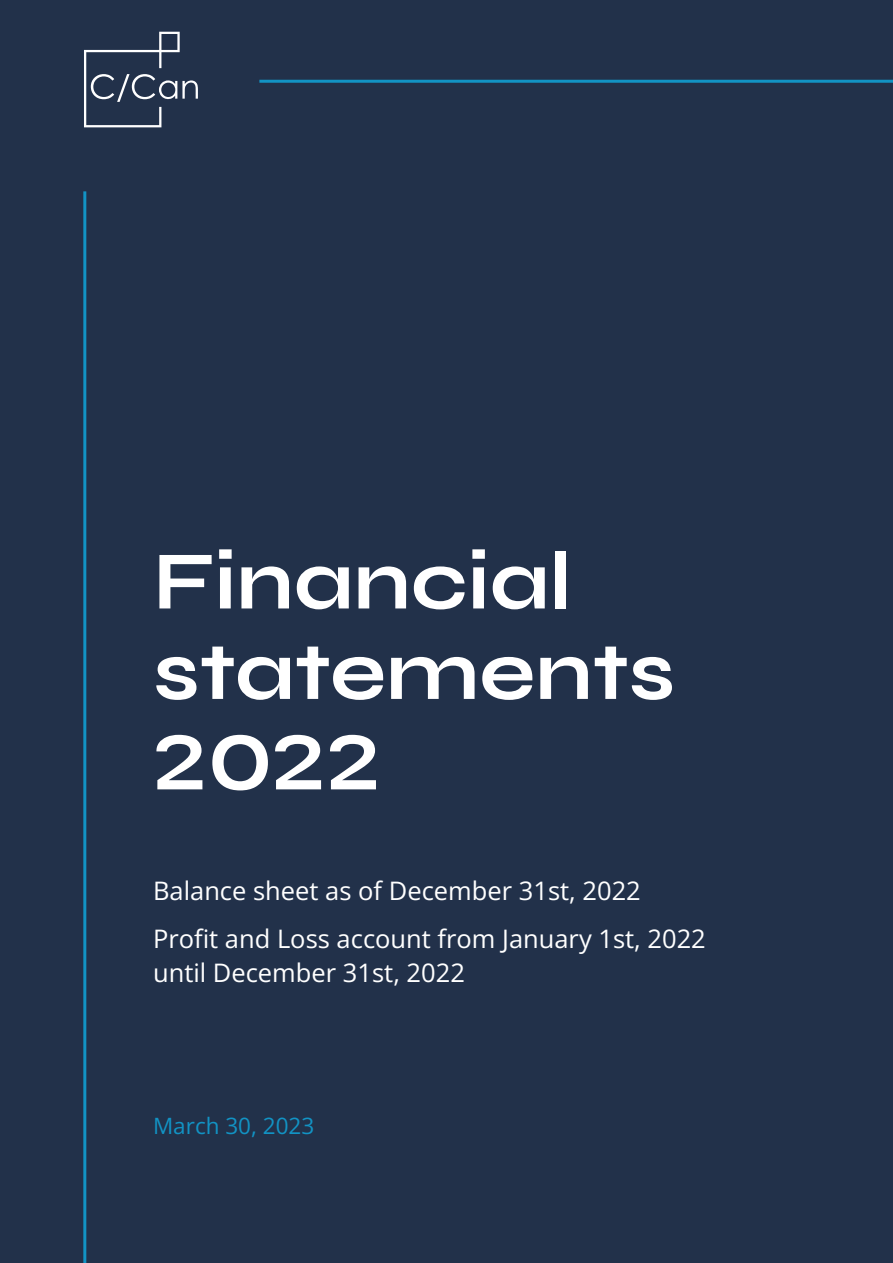
<style>
.page{position:relative;width:893px;height:1263px;background:#22314a}
.page>*{position:absolute;margin:0;border:0;box-sizing:border-box;transform-origin:0 0}
.t1{font:700 82.65px/90.4px "Syne";color:#fff}
.t2{font:25.5px/47.2px "Open Sans";color:#fff}
.t3{font:22.5px "Open Sans";color:#1293c4}
</style>
<div class="page">
<hr style="left:259px;top:80px;width:634px;height:3px;background:#1293c4">
<hr style="left:83px;top:191px;width:3px;height:1072px;background:#1293c4">
<svg style="left:84px;top:32px;width:114px;height:95px"></svg>
<h1 class="t1" style="left:153px;top:534px;width:524px">Financial statements<br>2022</h1>
<p class="t2" style="left:153px;top:867px;width:554px">Balance sheet as of December 31st, 2022<br>Profit and Loss account from January 1st, 2022</p>
<p class="t2" style="left:153px;top:948px;width:313px">until December 31st, 2022</p>
<p class="t3" style="left:153px;top:1110px;width:163px">March 30, 2023</p>
</div>
